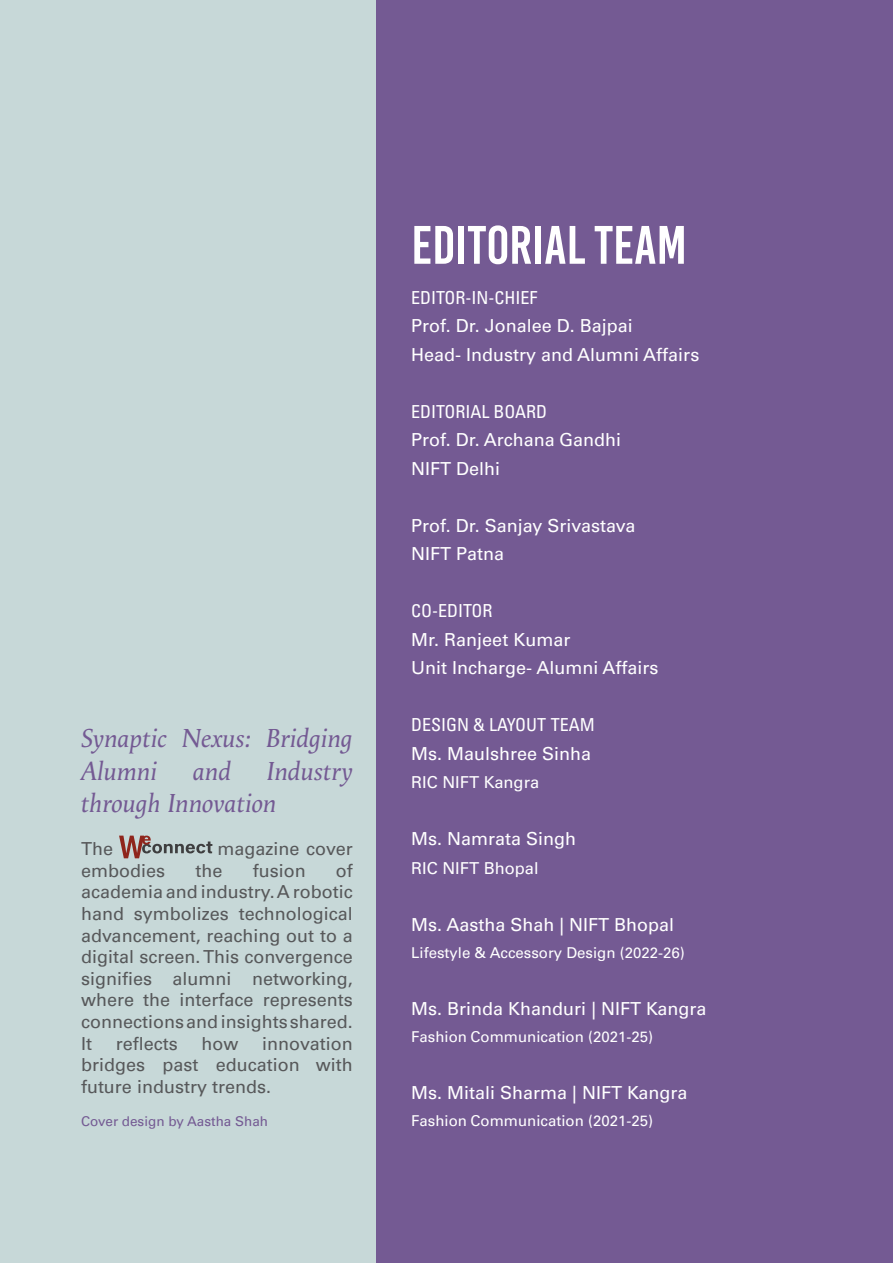
<style>
.page{position:relative;width:893px;height:1263px;background:#fff}
.page>*{position:absolute;margin:0;border:0;box-sizing:border-box;transform-origin:0 0}
.t1{font:54px "Bebas Kai";color:#fff}
.t2{font:italic 27px/32.4px "Apolline Std";color:#745a93}
.t3{font:18px/21.6px "Univers";color:#57585a;text-align:justify}
.body_text_univers{font:18px "Univers";color:#fff}
.body_text_univers-2{font:condensed 18px "Univers";color:#fff}
.body_text_univers-3{font:16.5px "Univers";color:#fff}
.body_text_univers-4{font:15px "Univers";color:#fff}
.body_text_univers-5{font:13.5px "Univers";color:#745a93}
</style>
<div class="page">
<div style="left:0;top:0;width:387px;height:1263px;background:#c7d8d8"></div>
<div style="left:376px;top:0;width:517px;height:1263px;background:#745a93"></div>
<svg style="left:119px;top:836px;width:93px;height:22px"></svg>
<p class="t1" style="left:411px;top:216px;width:277px">EDITORIAL TEAM</p>
<p class="body_text_univers-2" style="left:411px;top:286px;width:128px">EDITOR-IN-CHIEF</p>
<p class="body_text_univers" style="left:411px;top:315px;width:223px">Prof. Dr. Jonalee D. Bajpai</p>
<p class="body_text_univers" style="left:411px;top:343px;width:290px">Head- Industry and Alumni Affairs</p>
<p class="body_text_univers-2" style="left:411px;top:400px;width:137px">EDITORIAL BOARD</p>
<p class="body_text_univers" style="left:411px;top:429px;width:211px">Prof. Dr. Archana Gandhi</p>
<p class="body_text_univers" style="left:411px;top:457px;width:91px">NIFT Delhi</p>
<p class="body_text_univers" style="left:411px;top:514px;width:226px">Prof. Dr. Sanjay Srivastava</p>
<p class="body_text_univers" style="left:411px;top:543px;width:95px">NIFT Patna</p>
<p class="t2" style="left:81px;top:723px;width:273px">Synaptic Nexus: Bridging<br>Alumni</p>
<p class="t2" style="left:81px;top:755px;width:273px;text-indent:186px">Industry through Innovation</p>
<p class="t3" style="left:81px;top:838px;width:34px">The</p>
<p class="t3" style="left:217px;top:838px;width:137px">magazine cover</p>
<p class="t3" style="left:81px;top:860px;width:86px">embodies</p>
<p class="t3" style="left:195px;top:860px;width:28px">the</p>
<p class="t3" style="left:253px;top:860px;width:54px">fusion</p>
<p class="t2" style="left:193px;top:755px;width:40px">and</p>
<p class="t3" style="left:81px;top:860px;width:273px;text-indent:255px">of academia and industry. A robotic hand symbolizes technological advancement, reaching out to a digital screen. This convergence signifies alumni networking, where the interface represents connections and insights shared.<br>It</p>
<p class="t3" style="left:116px;top:1032px;width:64px">reflects</p>
<p class="t3" style="left:202px;top:1032px;width:38px">how</p>
<p class="t3" style="left:81px;top:1032px;width:273px;text-indent:181px">innovation bridges past education with future industry trends.</p>
<p class="body_text_univers-2" style="left:411px;top:599px;width:83px">CO-EDITOR</p>
<p class="body_text_univers" style="left:411px;top:628px;width:161px">Mr. Ranjeet Kumar</p>
<p class="body_text_univers" style="left:411px;top:657px;width:249px">Unit Incharge- Alumni Affairs</p>
<p class="body_text_univers-2" style="left:411px;top:713px;width:185px">DESIGN &amp; LAYOUT TEAM</p>
<p class="body_text_univers" style="left:411px;top:742px;width:182px">Ms. Maulshree Sinha</p>
<p class="body_text_univers-3" style="left:411px;top:772px;width:130px">RIC NIFT Kangra</p>
<p class="body_text_univers" style="left:411px;top:828px;width:167px">Ms. Namrata Singh</p>
<p class="body_text_univers-3" style="left:411px;top:858px;width:129px">RIC NIFT Bhopal</p>
<p class="body_text_univers" style="left:411px;top:913px;width:264px">Ms. Aastha Shah | NIFT Bhopal</p>
<p class="body_text_univers-4" style="left:411px;top:943px;width:275px">Lifestyle &amp; Accessory Design (2022-26)</p>
<p class="body_text_univers" style="left:411px;top:997px;width:297px">Ms. Brinda Khanduri | NIFT Kangra</p>
<p class="body_text_univers-4" style="left:411px;top:1027px;width:243px">Fashion Communication (2021-25)</p>
<p class="body_text_univers" style="left:411px;top:1081px;width:278px">Ms. Mitali Sharma | NIFT Kangra</p>
<p class="body_text_univers-5" style="left:81px;top:1113px;width:189px">Cover design by Aastha Shah</p>
<p class="body_text_univers-4" style="left:411px;top:1111px;width:243px">Fashion Communication (2021-25)</p>
</div>
